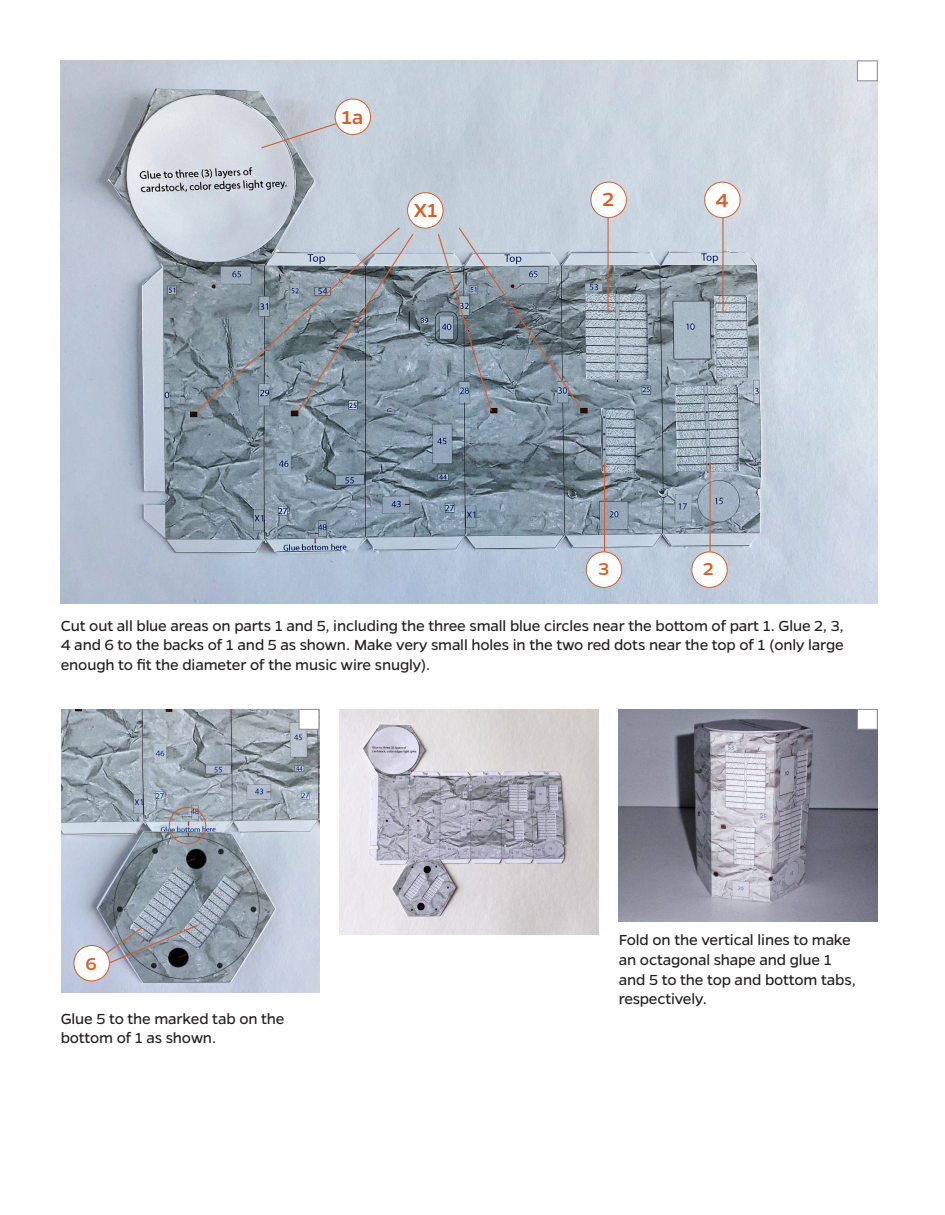
<style>
.page{position:relative;width:945px;height:1215px;background:#fff}
.page>*{position:absolute;margin:0;border:0;box-sizing:border-box;transform-origin:0 0}
.steps{font:500 21.45px "Gentona";color:#d55e27}
.steps-2{font:500 19.5px "Gentona";color:#d55e27}
.instructions{font:16.5px/19.8px "Gentona";letter-spacing:-.01em;color:#231f20}
</style>
<div class="page">
<img style="left:340px;top:709px;width:258px;height:225px">
<img style="left:61px;top:61px;width:817px;height:543px">
<svg style="left:260px;top:121px;width:82px;height:28px;background:#c0c2c8"></svg>
<svg style="left:196px;top:226px;width:219px;height:187px;background:#8b98a2"></svg>
<svg style="left:437px;top:226px;width:145px;height:186px;background:#8a97a2"></svg>
<hr style="left:608px;top:217px;width:1px;height:96px;background:#d55e27">
<hr style="left:722px;top:217px;width:2px;height:96px;background:#d55e27">
<hr style="left:604px;top:463px;width:1px;height:100px;background:#d55e27">
<hr style="left:710px;top:462px;width:1px;height:89px;background:#d55e27">
<img style="left:61px;top:709px;width:258px;height:284px">
<div style="left:169px;top:807px;width:37px;height:37px;border:1px solid #d55e27;border-radius:50%"></div>
<img style="left:619px;top:709px;width:259px;height:212px">
<svg style="left:103px;top:924px;width:96px;height:42px;background:#898e98"></svg>
<div style="left:335px;top:99px;width:36px;height:36px;background:#fff;border-radius:50%"></div>
<div style="left:335px;top:99px;width:36px;height:36px;border:1px solid #d55e27;border-radius:50%"></div>
<div style="left:408px;top:193px;width:35px;height:35px;background:#fff;border-radius:50%"></div>
<div style="left:407px;top:192px;width:37px;height:37px;border:1px solid #d55e27;border-radius:50%"></div>
<div style="left:591px;top:182px;width:35px;height:36px;background:#fff;border-radius:50%"></div>
<div style="left:590px;top:182px;width:37px;height:36px;border:1px solid #d55e27;border-radius:50%"></div>
<div style="left:586px;top:552px;width:36px;height:35px;background:#fff;border-radius:50%"></div>
<div style="left:586px;top:551px;width:36px;height:37px;border:1px solid #d55e27;border-radius:50%"></div>
<div style="left:705px;top:182px;width:35px;height:36px;background:#fff;border-radius:50%"></div>
<div style="left:704px;top:182px;width:37px;height:36px;border:1px solid #d55e27;border-radius:50%"></div>
<div style="left:692px;top:552px;width:35px;height:35px;background:#fff;border-radius:50%"></div>
<div style="left:691px;top:551px;width:37px;height:37px;border:1px solid #d55e27;border-radius:50%"></div>
<div style="left:74px;top:945px;width:35px;height:36px;background:#fff;border-radius:50%"></div>
<div style="left:74px;top:945px;width:36px;height:36px;border:1px solid #d55e27;border-radius:50%"></div>
<div style="left:857px;top:61px;width:21px;height:20px;background:#fff;border:1px solid #8b8d90"></div>
<div style="left:299px;top:709px;width:20px;height:20px;background:#fff;border:1px solid #8b8d90"></div>
<div style="left:857px;top:709px;width:21px;height:20px;background:#fff;border:1px solid #8b8d90"></div>
<p class="steps" style="left:342px;top:105px;width:23px">1a</p>
<p class="steps" style="left:414px;top:198px;width:25px">X1</p>
<p class="steps" style="left:602px;top:187px;width:13px">2</p>
<p class="steps" style="left:715px;top:188px;width:14px">4</p>
<p class="steps-2" style="left:598px;top:557px;width:12px">3</p>
<p class="steps-2" style="left:703px;top:558px;width:12px">2</p>
<p class="instructions" style="left:61px;top:615px;width:784px;text-align:justify">Cut out all blue areas on parts 1 and 5, including the three small blue circles near the bottom of part 1. Glue 2, 3, 4 and 6 to the backs of 1 and 5 as shown. Make very small holes in the two red dots near the top of 1 (only large enough to fit the diameter of the music wire snugly).</p>
<p class="steps-2" style="left:86px;top:953px;width:13px">6</p>
<p class="instructions" style="left:61px;top:1008px;width:225px">Glue 5 to the marked tab on the bottom of 1 as shown.</p>
<p class="instructions" style="left:619px;top:930px;width:239px">Fold on the vertical lines to make an octagonal shape and glue 1 and 5 to the top and bottom tabs, respectively.</p>
</div>
